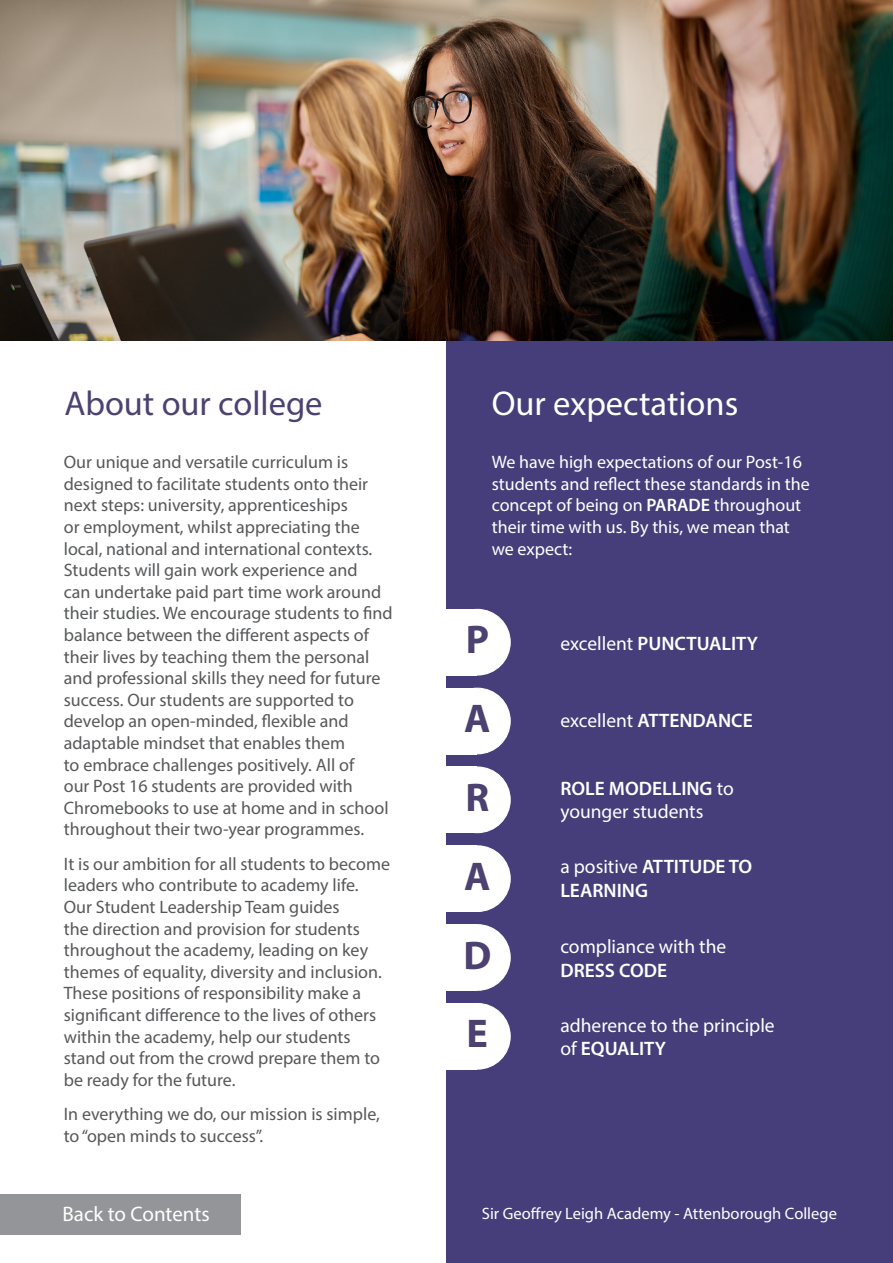
<style>
.page{position:relative;width:893px;height:1263px;background:#fff}
.page>*{position:absolute;margin:0;border:0;box-sizing:border-box;transform-origin:0 0}
.t1{font:700 40.2px "Myriad Pro";color:#4c4170}
.t2{font:34.5px "Myriad Pro";color:#4c4170}
.t3{font:34.5px "Myriad Pro";color:#fff}
.t4{font:21px "Myriad Pro";color:#fff}
.t5{font:19.5px/23.4px "Myriad Pro";color:#fff}
.t6{font:600 19.5px/23.4px "Myriad Pro";color:#fff}
.t7{font:18px/21.6px "Myriad Pro";color:#57585a}
.t8{font:18px/21.6px "Myriad Pro";color:#fff}
.t9{font:16.5px "Myriad Pro";color:#fff}
.s1{font-weight:600}
.s2{font-weight:400}
</style>
<div class="page">
<div style="left:446px;top:293px;width:447px;height:970px;background:#463d7b"></div>
<img style="left:0;top:0;width:893px;height:341px">
<div style="left:0;top:1194px;width:240px;height:40px;background:#939598"></div>
<div style="left:416px;top:609px;width:61px;height:66px;background:#fff"></div>
<div style="left:445px;top:609px;width:65px;height:66px;background:#fff;border-radius:50%"></div>
<div style="left:444px;top:609px;width:67px;height:66px;border:1px solid #fff;border-radius:50%"></div>
<div style="left:416px;top:766px;width:61px;height:67px;background:#fff"></div>
<div style="left:416px;top:688px;width:61px;height:66px;background:#fff"></div>
<div style="left:416px;top:845px;width:61px;height:67px;background:#fff"></div>
<div style="left:416px;top:924px;width:61px;height:67px;background:#fff"></div>
<div style="left:416px;top:1003px;width:61px;height:67px;background:#fff"></div>
<div style="left:445px;top:688px;width:65px;height:66px;background:#fff;border-radius:50%"></div>
<div style="left:444px;top:688px;width:67px;height:66px;border:1px solid #fff;border-radius:50%"></div>
<div style="left:445px;top:767px;width:65px;height:66px;background:#fff;border-radius:50%"></div>
<div style="left:444px;top:766px;width:67px;height:67px;border:1px solid #fff;border-radius:50%"></div>
<div style="left:445px;top:846px;width:65px;height:65px;background:#fff;border-radius:50%"></div>
<div style="left:444px;top:845px;width:67px;height:67px;border:1px solid #fff;border-radius:50%"></div>
<div style="left:445px;top:925px;width:65px;height:65px;background:#fff;border-radius:50%"></div>
<div style="left:444px;top:924px;width:67px;height:67px;border:1px solid #fff;border-radius:50%"></div>
<div style="left:445px;top:1003px;width:65px;height:66px;background:#fff;border-radius:50%"></div>
<div style="left:444px;top:1003px;width:67px;height:67px;border:1px solid #fff;border-radius:50%"></div>
<p class="t2" style="left:64px;top:382px;width:260px">About our college</p>
<p class="t3" style="left:492px;top:382px;width:248px">Our expectations</p>
<p class="t7" style="left:64px;top:451px;width:330px">Our unique and versatile curriculum is designed to facilitate students onto their next steps: university, apprenticeships<br>or employment, whilst appreciating the local, national and international contexts.<br>Students will gain work experience and<br>can undertake paid part time work around their studies. We encourage students to find balance between the different aspects of their lives by teaching them the personal and professional skills they need for future success. Our students are supported to develop an open-minded, flexible and adaptable mindset that enables them<br>to embrace challenges positively. All of<br>our Post 16 students are provided with Chromebooks to use at home and in school throughout their two-year programmes.</p>
<p class="t7" style="left:64px;top:853px;width:328px">It is our ambition for all students to become leaders who contribute to academy life.<br>Our Student Leadership Team guides<br>the direction and provision for students throughout the academy, leading on key themes of equality, diversity and inclusion.<br>These positions of responsibility make a significant difference to the lives of others within the academy, help our students stand out from the crowd prepare them to be ready for the future.</p>
<p class="t7" style="left:64px;top:1103px;width:318px">In everything we do, our mission is simple, to “open minds to success”.</p>
<p class="t8" style="left:492px;top:451px;width:320px">We have high expectations of our Post-16 students and reflect these standards in the concept of being on <span class="s1">PARADE</span> throughout their time with us. By this, we mean that we expect:</p>
<p class="t1" style="left:466px;top:614px;width:25px">P</p>
<p class="t1" style="left:464px;top:692px;width:28px">A</p>
<p class="t1" style="left:465px;top:771px;width:25px">R</p>
<p class="t1" style="left:464px;top:850px;width:28px">A</p>
<p class="t1" style="left:463px;top:929px;width:29px">D</p>
<p class="t1" style="left:467px;top:1008px;width:23px">E</p>
<p class="t6" style="left:560px;top:631px;width:199px"><span class="s2">excellent</span> PUNCTUALITY</p>
<p class="t6" style="left:560px;top:708px;width:194px"><span class="s2">excellent</span> ATTENDANCE</p>
<p class="t5" style="left:560px;top:776px;width:175px"><span class="s1">ROLE MODELLING</span> to younger students</p>
<p class="t6" style="left:560px;top:855px;width:193px"><span class="s2">a positive</span> ATTITUDE TO<br>LEARNING</p>
<p class="t5" style="left:560px;top:934px;width:167px">compliance with the<br><span class="s1">DRESS CODE</span></p>
<p class="t5" style="left:560px;top:1013px;width:216px">adherence to the principle of <span class="s1">EQUALITY</span></p>
<p class="t4" style="left:63px;top:1201px;width:149px">Back to Contents</p>
<p class="t9" style="left:482px;top:1203px;width:356px">Sir Geoffrey Leigh Academy - Attenborough College</p>
</div>
